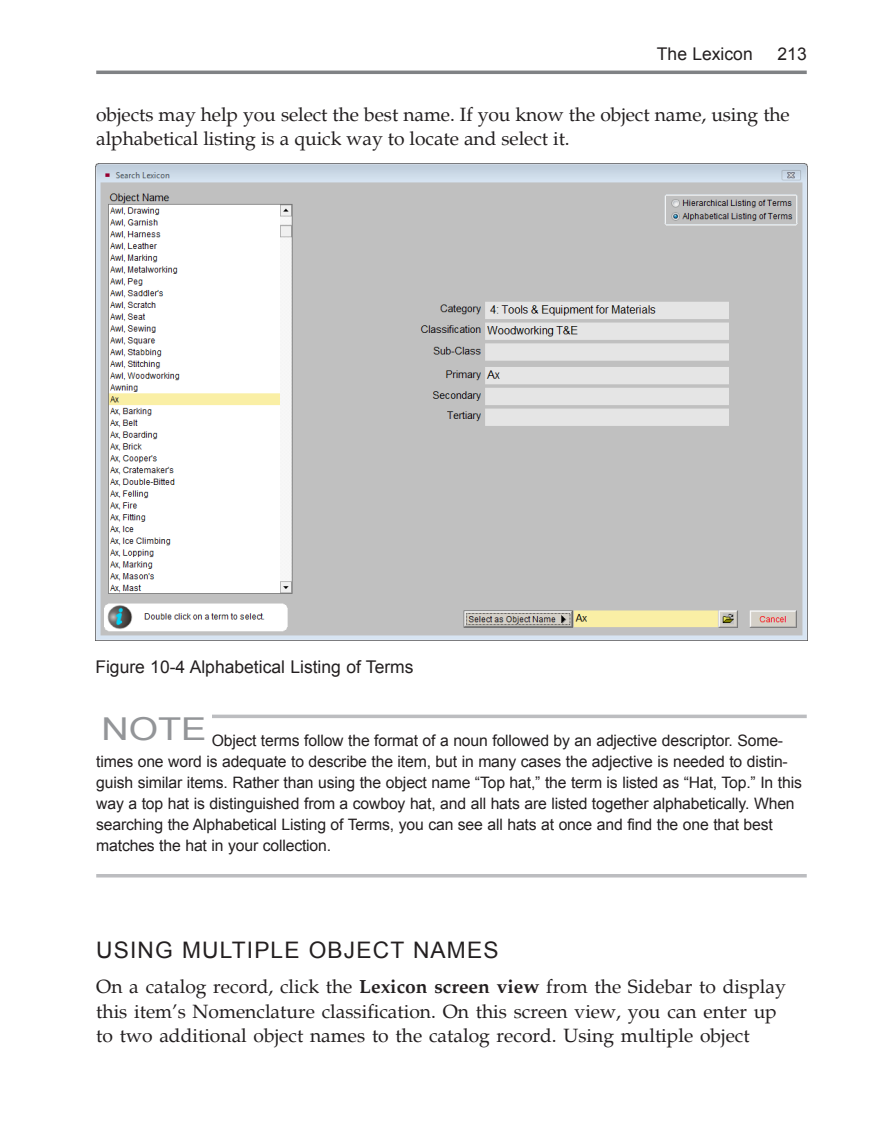
<style>
.page{position:relative;width:882px;height:1135px;background:#fff}
.page>*{position:absolute;margin:0;border:0;box-sizing:border-box;transform-origin:0 0}
.t1{font:31.5px "Arial";color:#939598;scale:1.2 1}
.Head_2{font:22.75px "Arial";letter-spacing:.05em;color:#231f20}
.Body_No_Indent{font:19.25px/24.5px "Palatino";color:#231f20}
.Body_Text{font:19.25px/24.5px "Palatino";letter-spacing:-.005em;color:#231f20}
.Figure_caption{font:17.5px "Arial";color:#231f20}
.Running_Head_Recto{font:17.5px "Arial";color:#231f20}
.Note_text{font:15.75px/21px "Arial";letter-spacing:-.01em;color:#231f20}
.s1{font-weight:700}
</style>
<div class="page">
<hr style="left:96px;top:714px;width:711px;height:3px;background:#bcbdc0">
<hr style="left:96px;top:874px;width:711px;height:3px;background:#bcbdc0">
<div style="left:96px;top:710px;width:116px;height:35px;background:#fff"></div>
<svg style="left:96px;top:70px;width:711px;height:4px;background:#919395"></svg>
<img style="left:95px;top:163px;width:713px;height:477px">
<p class="Running_Head_Recto" style="left:657px;top:42px;width:97px">The Lexicon</p>
<p class="Running_Head_Recto" style="left:778px;top:42px;width:31px">213</p>
<p class="Body_Text" style="left:96px;top:102px;width:695px">objects may help you select the best name. If you know the object name, using the alphabetical listing is a quick way to locate and select it.</p>
<p class="Figure_caption" style="left:95px;top:654px;width:320px">Figure 10-4 Alphabetical Listing of Terms</p>
<p class="t1" style="left:101px;top:707px;width:89px">NOTE</p>
<p class="Note_text" style="left:96px;top:730px;width:707px;text-indent:116px">Object terms follow the format of a noun followed by an adjective descriptor. Some&shy;times one word is adequate to describe the item, but in many cases the adjective is needed to distin&shy;guish similar items. Rather than using the object name “Top hat,” the term is listed as “Hat, Top.” In this way a top hat is distinguished from a cowboy hat, and all hats are listed together alphabetically. When searching the Alphabetical Listing of Terms, you can see all hats at once and find the one that best matches the hat in your collection.</p>
<p class="Head_2" style="left:96px;top:934px;width:404px">USING MULTIPLE OBJECT NAMES</p>
<p class="Body_No_Indent" style="left:96px;top:974px;width:691px">On a catalog record, click the <span class="s1">Lexicon screen view</span> from the Sidebar to display this item’s Nomenclature classification. On this screen view, you can enter up to two additional object names to the catalog record. Using multiple object</p>
</div>
